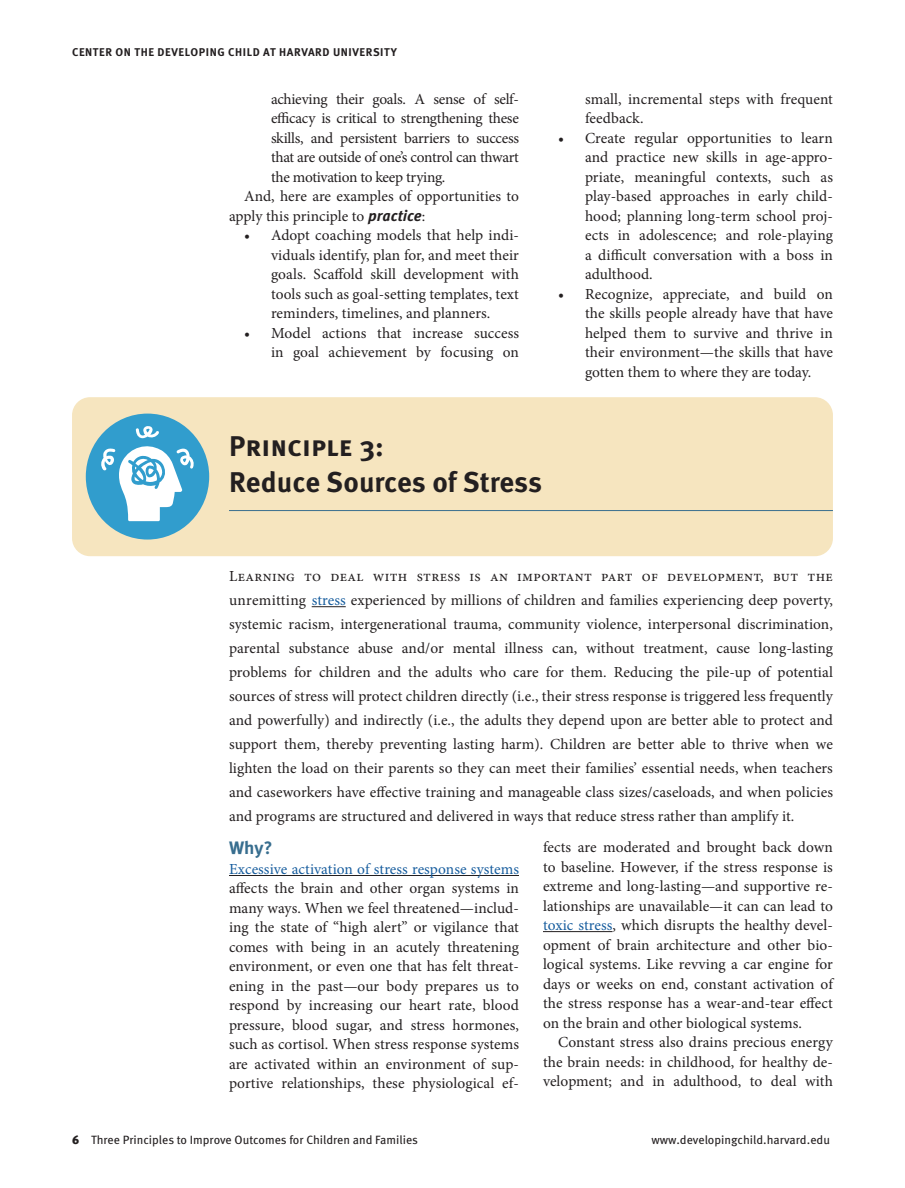
<style>
.page{position:relative;width:905px;height:1188px;background:#fff}
.page>*{position:absolute;margin:0;border:0;box-sizing:border-box;transform-origin:0 0}
.subhed_1{font:700 28.5px/36px "Meta OT";letter-spacing:.005em;color:#231f20}
.intro_text_no_indent{font:700 18px "Meta OT";color:#386e8f}
.intro_text_no_indent-2{font:15.3px/19.5px "Minion Pro";letter-spacing:.005em;color:#231f20;text-align:justify}
.sidebar1_text{font:12px "Meta OT";color:#231f20}
.header_left{font:700 11.25px "Meta OT";letter-spacing:.05em;color:#231f20}
.s1{font-family:"Meta OT";font-weight:700;font-style:italic}
.s2{color:#175d9e}
.s3{font-weight:900}
</style>
<div class="page">
<div style="left:72px;top:397px;width:760px;height:159px;background:#f6e5bf;border-radius:18px"></div>
<hr style="left:229px;top:510px;width:603px;height:1px;background:#386e8f">
<div style="left:86px;top:414px;width:123px;height:126px;background:#319dcd;border-radius:50%"></div>
<svg style="left:100px;top:426px;width:95px;height:95px"></svg>
<hr style="left:312px;top:606px;width:34px;height:1px;background:#231f20">
<hr style="left:229px;top:875px;width:290px;height:1px;background:#231f20">
<hr style="left:543px;top:931px;width:69px;height:1px;background:#231f20">
<p class="header_left" style="left:72px;top:45px;width:326px">CENTER ON THE DEVELOPING CHILD AT HARVARD UNIVERSITY</p>
<p class="intro_text_no_indent-2" style="left:271px;top:89px;width:249px">achieving their goals. A sense of self&shy;efficacy is critical to strengthening these skills, and persistent barriers to success that are outside of one’s control can thwart the motivation to keep trying.</p>
<p class="intro_text_no_indent-2" style="left:229px;top:187px;width:291px;text-indent:15px">And, here are examples of opportunities to apply this principle to <span class="s1">practice</span>:</p>
<p class="intro_text_no_indent-2" style="left:271px;top:226px;width:249px;text-indent:-27px">• Adopt coaching models that help indi&shy;viduals identify, plan for, and meet their goals. Scaffold skill development with tools such as goal-setting templates, text reminders, timelines, and planners.</p>
<p class="intro_text_no_indent-2" style="left:244px;top:323px;width:276px;text-align:right">• Model actions that increase success in goal achievement by focusing on</p>
<p class="intro_text_no_indent-2" style="left:585px;top:89px;width:249px">small, incremental steps with frequent feedback.</p>
<p class="intro_text_no_indent-2" style="left:585px;top:128px;width:249px;text-indent:-27px">• Create regular opportunities to learn and practice new skills in age-appro&shy;priate, meaningful contexts, such as play-based approaches in early child&shy;hood; planning long-term school proj&shy;ects in adolescence; and role-playing a difficult conversation with a boss in adulthood.</p>
<p class="intro_text_no_indent-2" style="left:585px;top:284px;width:249px;text-indent:-27px">• Recognize, appreciate, and build on the skills people already have that have helped them to survive and thrive in their environment—the skills that have gotten them to where they are today.</p>
<p class="subhed_1" style="left:229px;top:429px;width:314px">Principle 3:<br>Reduce Sources of Stress</p>
<p class="intro_text_no_indent-2" style="left:229px;top:564px;width:605px;line-height:24px">Learning to deal with stress is an important part of development, but the unremitting <span class="s2">stress</span> experienced by millions of children and families experiencing deep poverty, systemic racism, intergenerational trauma, community violence, interpersonal discrimination, parental substance abuse and/or mental illness can, without treatment, cause long-lasting problems for children and the adults who care for them. Reducing the pile-up of potential sources of stress will protect children directly (i.e., their stress response is triggered less frequently and powerfully) and indirectly (i.e., the adults they depend upon are better able to protect and support them, thereby preventing lasting harm). Children are better able to thrive when we lighten the load on their parents so they can meet their families’ essential needs, when teachers and caseworkers have effective training and manageable class sizes/caseloads, and when policies and programs are structured and delivered in ways that reduce stress rather than amplify it.</p>
<p class="intro_text_no_indent" style="left:229px;top:837px;width:45px">Why?</p>
<p class="intro_text_no_indent-2" style="left:229px;top:859px;width:291px"><span class="s2">Excessive activation of stress response systems </span>affects the brain and other organ systems in many ways. When we feel threatened—includ&shy;ing the state of “high alert” or vigilance that comes with being in an acutely threatening environment, or even one that has felt threat&shy;ening in the past—our body prepares us to respond by increasing our heart rate, blood pressure, blood sugar, and stress hormones, such as cortisol. When stress response systems are activated within an environment of sup&shy;portive relationships, these physiological ef-</p>
<p class="intro_text_no_indent-2" style="left:543px;top:838px;width:293px">fects are moderated and brought back down to baseline. However, if the stress response is extreme and long-lasting—and supportive re&shy;lationships are unavailable—it can can lead to <span class="s2">toxic stress</span>, which disrupts the healthy devel&shy;opment of brain architecture and other bio&shy;logical systems. Like revving a car engine for days or weeks on end, constant activation of the stress response has a wear-and-tear effect on the brain and other biological systems.</p>
<p class="intro_text_no_indent-2" style="left:543px;top:1033px;width:292px;text-indent:15px">Constant stress also drains precious energy the brain needs: in childhood, for healthy de&shy;velopment; and in adulthood, to deal with</p>
<p class="sidebar1_text" style="left:72px;top:1132px;width:347px"><span class="s3">6</span> Three Principles to Improve Outcomes for Children and Families</p>
<p class="sidebar1_text" style="left:651px;top:1132px;width:180px">www.developingchild.harvard.edu</p>
</div>
